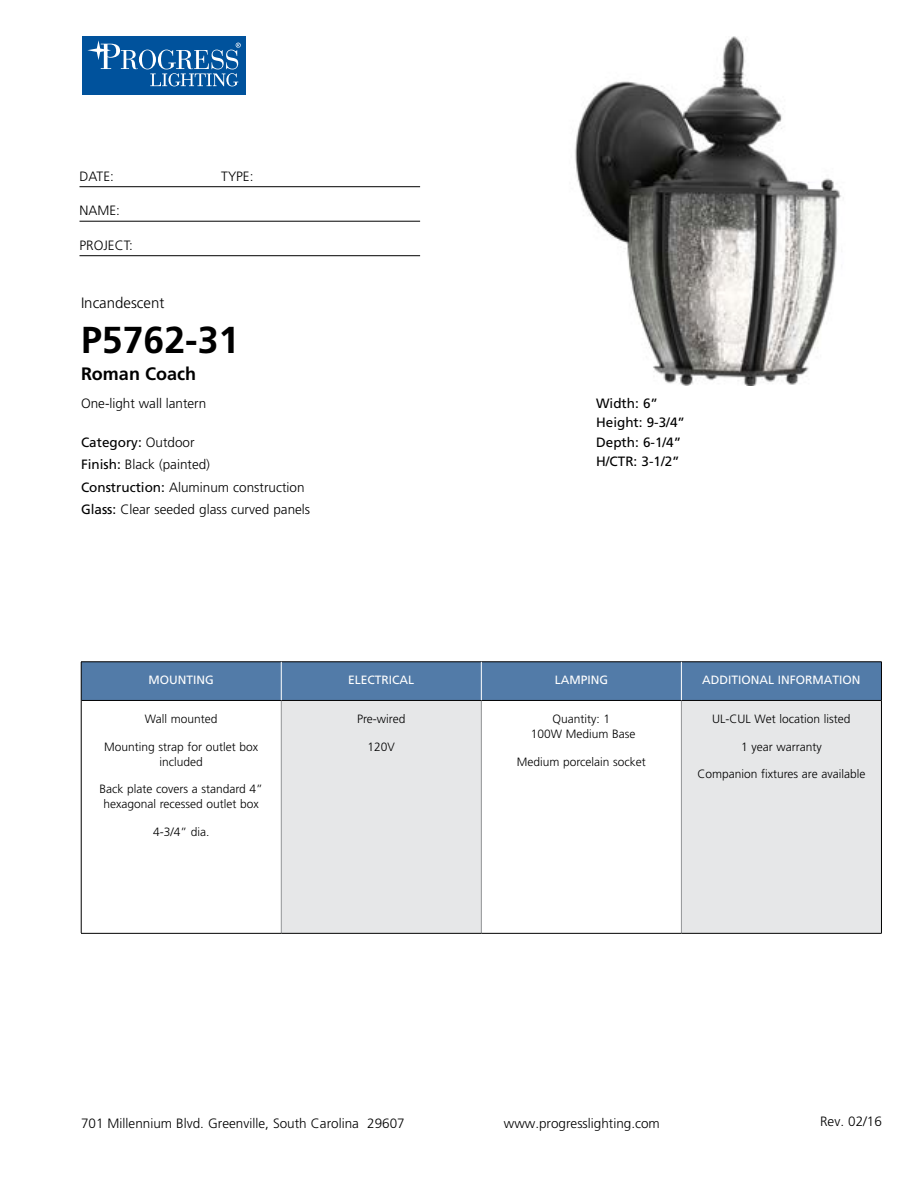
<style>
.page{position:relative;width:918px;height:1188px;background:#fff}
.page>*{position:absolute;margin:0;border:0;box-sizing:border-box;transform-origin:0 0}
.t1{font:700 37.5px "Frutiger LT Std";color:#000}
.t2{font:700 18px "Frutiger LT Std";color:#000}
.t3{font:300 15px "Frutiger LT Std";color:#000}
.t4{font:300 13.5px/22.5px "Frutiger LT Std";color:#000}
.t5{font:13.5px/19.5px "Frutiger LT Std";color:#000}
.t6{font:300 12px/15px "Frutiger LT Std";color:#000;text-align:center}
.t7{font:12px "Frutiger LT Std";color:#fff}
.s1{font-weight:400}
</style>
<div class="page">
<div style="left:82px;top:36px;width:164px;height:59px;background:#00529c"></div>
<svg style="left:139px;top:50px;width:17px;height:19px"></svg>
<div style="left:142px;top:50px;width:11px;height:19px;background:#00529c;border-radius:50%"></div>
<svg style="left:87px;top:40px;width:51px;height:29px"></svg>
<svg style="left:150px;top:43px;width:91px;height:43px"></svg>
<hr style="left:80px;top:186px;width:340px;height:1px;background:#000">
<hr style="left:80px;top:221px;width:340px;height:1px;background:#000">
<hr style="left:80px;top:255px;width:340px;height:1px;background:#000">
<div style="left:82px;top:663px;width:799px;height:37px;background:#527ba8"></div>
<div style="left:281px;top:700px;width:200px;height:233px;background:#e6e7e8"></div>
<div style="left:681px;top:700px;width:200px;height:233px;background:#e6e7e8"></div>
<hr style="left:281px;top:701px;width:1px;height:232px;background:#939598">
<hr style="left:481px;top:701px;width:1px;height:232px;background:#939598">
<hr style="left:681px;top:701px;width:1px;height:232px;background:#939598">
<hr style="left:81px;top:700px;width:200px;height:1px;background:#000">
<hr style="left:281px;top:700px;width:200px;height:1px;background:#000">
<hr style="left:481px;top:700px;width:200px;height:1px;background:#000">
<hr style="left:681px;top:700px;width:200px;height:1px;background:#000">
<hr style="left:81px;top:933px;width:200px;height:1px;background:#000">
<hr style="left:281px;top:933px;width:200px;height:1px;background:#000">
<hr style="left:481px;top:933px;width:200px;height:1px;background:#000">
<hr style="left:681px;top:933px;width:201px;height:1px;background:#000">
<hr style="left:81px;top:662px;width:200px;height:1px;background:#000">
<hr style="left:81px;top:662px;width:1px;height:38px;background:#000">
<hr style="left:281px;top:662px;width:200px;height:1px;background:#000">
<hr style="left:481px;top:662px;width:200px;height:1px;background:#000">
<hr style="left:681px;top:662px;width:201px;height:1px;background:#000">
<hr style="left:881px;top:662px;width:1px;height:38px;background:#000">
<hr style="left:81px;top:700px;width:1px;height:233px;background:#000">
<hr style="left:881px;top:700px;width:1px;height:233px;background:#000">
<hr style="left:281px;top:662px;width:1px;height:38px;background:#fff">
<hr style="left:681px;top:662px;width:1px;height:38px;background:#fff">
<hr style="left:481px;top:662px;width:1px;height:38px;background:#fff">
<img style="left:575px;top:36px;width:266px;height:349px">
<p class="t4" style="left:80px;top:165px;width:36px">DATE:</p>
<p class="t4" style="left:221px;top:165px;width:34px">TYPE:</p>
<p class="t4" style="left:80px;top:200px;width:42px">NAME:</p>
<p class="t4" style="left:80px;top:234px;width:55px">PROJECT:</p>
<p class="t3" style="left:81px;top:294px;width:85px">Incandescent</p>
<h1 class="t1" style="left:81px;top:318px;width:160px">P5762-31</h1>
<h2 class="t2" style="left:81px;top:363px;width:117px">Roman Coach</h2>
<p class="t4" style="left:81px;top:392px;width:127px">One-light wall lantern</p>
<p class="t4" style="left:81px;top:431px;width:231px"><span class="s1">Category:</span> Outdoor<br><span class="s1">Finish:</span> Black (painted)<br><span class="s1">Construction:</span> Aluminum construction<br><span class="s1">Glass:</span> Clear seeded glass curved panels</p>
<p class="t5" style="left:596px;top:393px;width:90px">Width: 6”<br>Height: 9-3/4”<br>Depth: 6-1/4”<br>H/CTR: 3-1/2”</p>
<p class="t7" style="left:149px;top:673px;width:67px">MOUNTING</p>
<p class="t7" style="left:348px;top:673px;width:68px">ELECTRICAL</p>
<p class="t7" style="left:555px;top:673px;width:55px">LAMPING</p>
<p class="t7" style="left:702px;top:673px;width:160px">ADDITIONAL INFORMATION</p>
<p class="t6" style="left:145px;top:711px;width:74px">Wall mounted</p>
<p class="t6" style="left:104px;top:739px;width:156px">Mounting strap for outlet box included</p>
<p class="t6" style="left:100px;top:782px;width:165px">Back plate covers a standard 4” hexagonal recessed outlet box</p>
<p class="t6" style="left:153px;top:825px;width:58px">4-3/4” dia.</p>
<p class="t6" style="left:357px;top:712px;width:50px">Pre-wired</p>
<p class="t6" style="left:368px;top:739px;width:29px">120V</p>
<p class="t6" style="left:712px;top:712px;width:140px">UL-CUL Wet location listed</p>
<p class="t6" style="left:741px;top:739px;width:82px">1 year warranty</p>
<p class="t6" style="left:697px;top:767px;width:169px">Companion fixtures are available</p>
<p class="t6" style="left:531px;top:712px;width:106px">Quantity: 1<br>100W Medium Base</p>
<p class="t6" style="left:517px;top:754px;width:131px">Medium porcelain socket</p>
<p class="t4" style="left:81px;top:1112px;width:325px">701 Millennium Blvd. Greenville, South Carolina 29607</p>
<p class="t4" style="left:504px;top:1112px;width:158px">www.progresslighting.com</p>
<p class="t4" style="left:820px;top:1110px;width:63px">Rev. 02/16</p>
</div>
